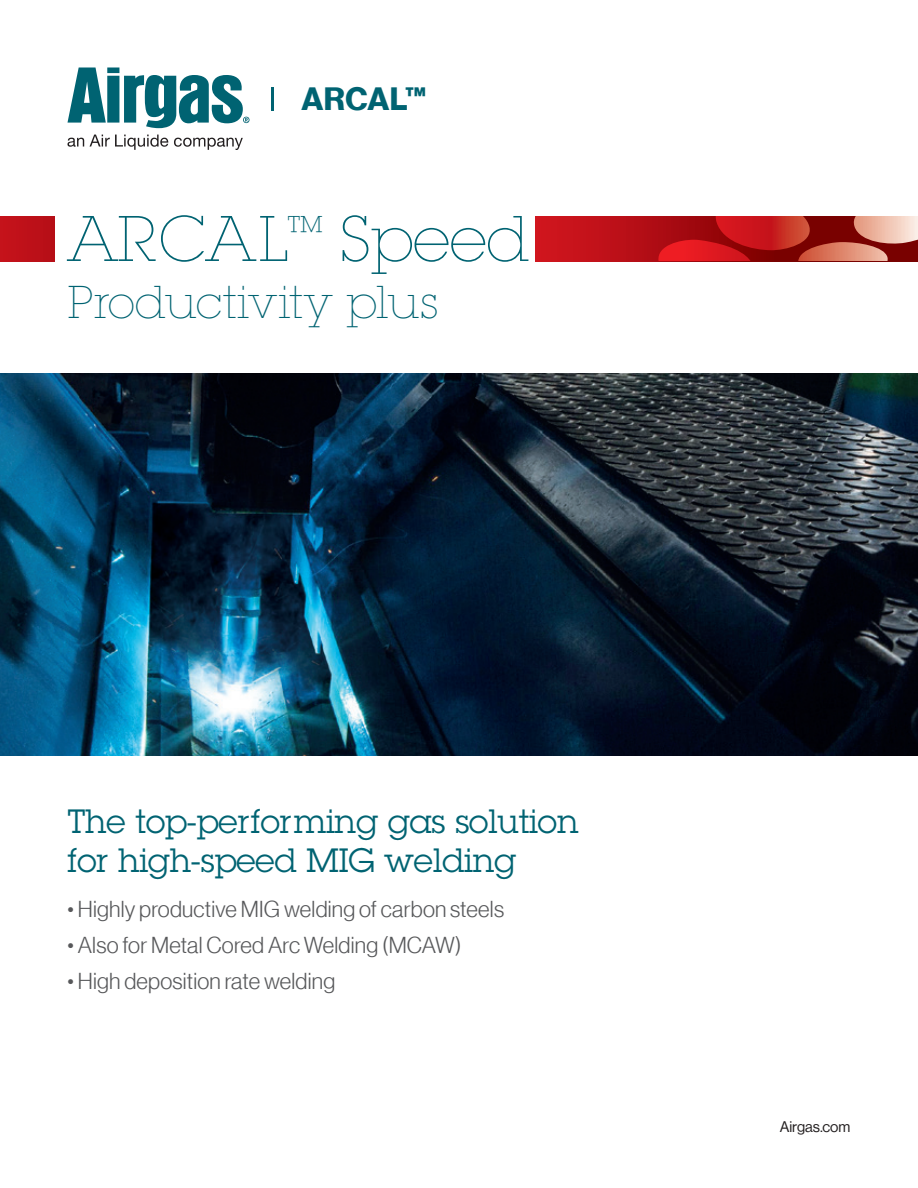
<style>
.page{position:relative;width:918px;height:1188px;background:#fff}
.page>*{position:absolute;margin:0;border:0;box-sizing:border-box;transform-origin:0 0}
.t1{font:200 63px "Lubalin Graph Std";letter-spacing:-.01em;color:#006372}
.t2{font:200 45px "Lubalin Graph Std";letter-spacing:-.005em;color:#006372}
.t3{font:33px/39px "Lubalin Graph Std";color:#006372}
.t4{font:31.5px "N Haas Grotesk DS Pro 75 Bd";letter-spacing:.015em;color:#006372}
.t5{font:22.5px "N Haas Grotesk DS Pro 45 Lt";letter-spacing:.01em;color:#57585a}
.t6{font:15px "N Haas Grotesk DS Pro 55 Rg";color:#231f20}
</style>
<div class="page">
<img style="left:0;top:374px;width:918px;height:382px">
<svg style="left:67px;top:138px;width:17px;height:9px"></svg>
<svg style="left:90px;top:135px;width:78px;height:15px"></svg>
<svg style="left:174px;top:138px;width:69px;height:12px"></svg>
<svg style="left:68px;top:68px;width:182px;height:60px"></svg>
<hr style="left:271px;top:87px;width:3px;height:24px;background:#006372">
<div style="left:0;top:216px;width:54px;height:45px;background:#bd1019"></div>
<svg style="left:536px;top:216px;width:120px;height:45px"></svg>
<svg style="left:656px;top:216px;width:262px;height:45px"></svg>
<h3 class="t4" style="left:302px;top:81px;width:127px">ARCAL™</h3>
<h1 class="t1" style="left:68px;top:203px;width:464px">ARCAL<sup>™</sup> Speed</h1>
<h2 class="t2" style="left:68px;top:277px;width:373px">Productivity plus</h2>
<h3 class="t3" style="left:68px;top:801px;width:513px">The top-performing gas solution for high-speed MIG welding</h3>
<p class="t5" style="left:68px;top:896px;width:438px">• Highly productive MIG welding of carbon steels</p>
<p class="t5" style="left:68px;top:932px;width:396px">• Also for Metal Cored Arc Welding (MCAW)</p>
<p class="t5" style="left:68px;top:968px;width:269px">• High deposition rate welding</p>
<p class="t6" style="left:780px;top:1118px;width:72px">Airgas.com</p>
</div>
